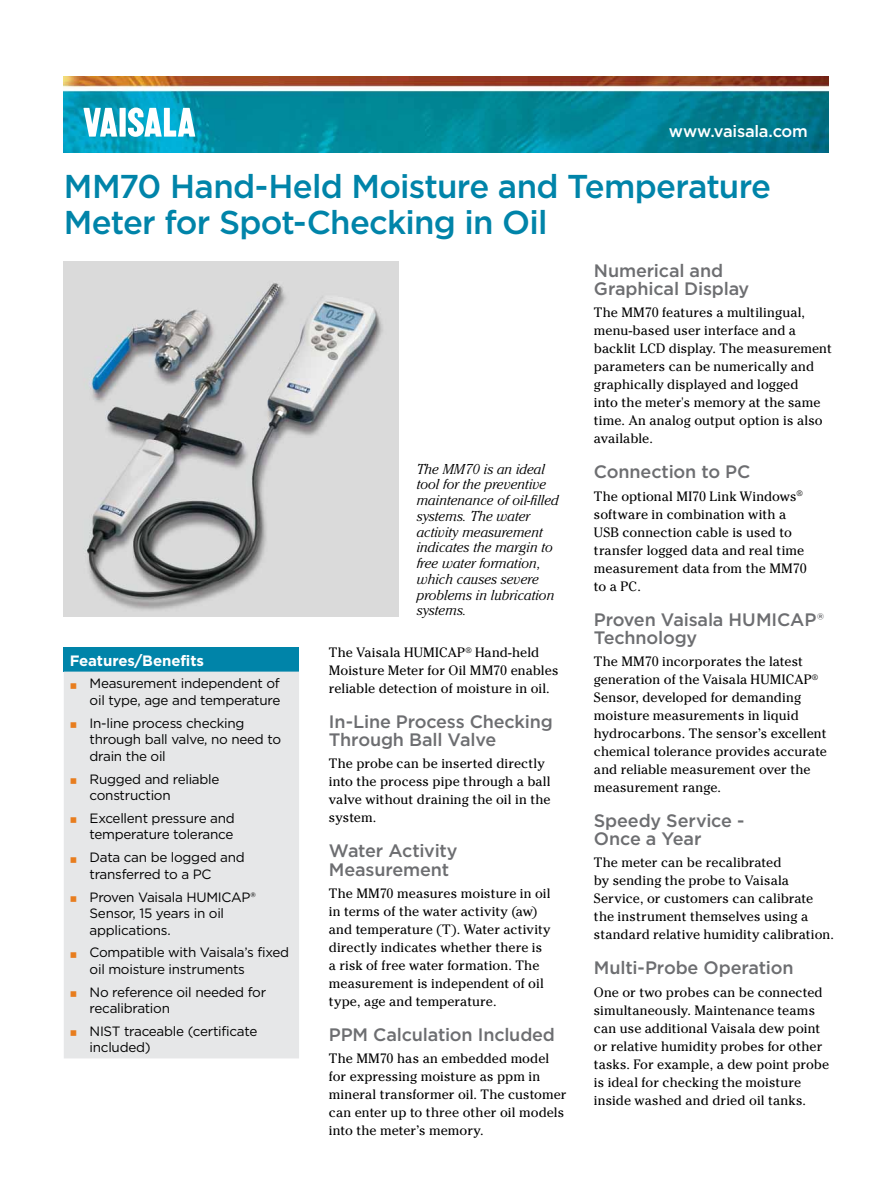
<style>
.page{position:relative;width:893px;height:1191px;background:#fff}
.page>*{position:absolute;margin:0;border:0;box-sizing:border-box;transform-origin:0 0}
.t1{font:500 33px/36px "Gotham";letter-spacing:-.025em;color:#0084a9}
.t2{font:500 18px/18px "Gotham";letter-spacing:-.01em;color:#6d6e71}
.t3{font:500 16.5px "Gotham";letter-spacing:-.015em;color:#fff}
.t4{font:700 15px "Gotham";letter-spacing:-.01em;color:#fff}
.t5{font:italic 300 14.25px/15.8px "Cheltenham Std";color:#000}
.t6{font:13.5px/18px "Cheltenham Std";letter-spacing:.005em;color:#000}
.t7{font:13.5px/16.5px "Gotham";letter-spacing:-.02em;color:#000}
.s1{font-family:"Arial";font-weight:700;font-size:21px;color:#e87d1e}
</style>
<div class="page">
<img style="left:64px;top:77px;width:765px;height:76px">
<svg style="left:83px;top:108px;width:34px;height:29px"></svg>
<div style="left:120px;top:108px;width:6px;height:29px;background:#fff"></div>
<svg style="left:128px;top:107px;width:67px;height:30px"></svg>
<div style="left:64px;top:647px;width:235px;height:24px;background:#0084a9"></div>
<div style="left:64px;top:671px;width:235px;height:387px;background:#e6e7e8"></div>
<img style="left:64px;top:261px;width:334px;height:356px">
<p class="t3" style="left:669px;top:120px;width:141px">www.vaisala.com</p>
<h1 class="t1" style="left:64px;top:167px;width:709px">MM70 Hand-Held Moisture and Temperature<br>Meter for Spot-Checking in Oil</h1>
<p class="t4" style="left:70px;top:650px;width:136px">Features/Benefits</p>
<p class="t7" style="left:70px;top:675px;width:212px;text-align:right"><span class="s1">▪</span> Measurement independent of oil type, age and temperature</p>
<p class="t7" style="left:90px;top:714px;width:193px;text-indent:-20px"><span class="s1">▪</span> In-line process checking through ball valve, no need to drain the oil</p>
<p class="t7" style="left:90px;top:770px;width:131px;text-indent:-20px"><span class="s1">▪</span> Rugged and reliable construction</p>
<p class="t7" style="left:70px;top:809px;width:166px;text-align:right"><span class="s1">▪</span> Excellent pressure and temperature tolerance</p>
<p class="t7" style="left:90px;top:849px;width:157px;text-indent:-20px"><span class="s1">▪</span> Data can be logged and transferred to a PC</p>
<p class="t7" style="left:90px;top:888px;width:168px;text-indent:-20px"><span class="s1">▪</span> Proven Vaisala HUMICAP®<br>Sensor, 15 years in oil applications.</p>
<p class="t7" style="left:90px;top:944px;width:201px;text-indent:-20px"><span class="s1">▪</span> Compatible with Vaisala’s fixed oil moisture instruments</p>
<p class="t7" style="left:90px;top:983px;width:178px;text-indent:-20px"><span class="s1">▪</span> No reference oil needed for recalibration</p>
<p class="t7" style="left:90px;top:1022px;width:169px;text-indent:-20px"><span class="s1">▪</span> NIST traceable (certificate included)</p>
<p class="t5" style="left:417px;top:461px;width:144px">The MM70 is an ideal tool for the preventive maintenance of oil-filled systems. The water activity measurement indicates the margin to free water formation, which causes severe problems in lubrication systems.</p>
<p class="t6" style="left:329px;top:643px;width:231px">The Vaisala HUMICAP<sup>®</sup> Hand-held<br>Moisture Meter for Oil MM70 enables reliable detection of moisture in oil.</p>
<h2 class="t2" style="left:329px;top:712px;width:226px">In-Line Process Checking<br>Through Ball Valve</h2>
<p class="t6" style="left:329px;top:755px;width:223px">The probe can be inserted directly into the process pipe through a ball valve without draining the oil in the system.</p>
<h2 class="t2" style="left:329px;top:842px;width:130px">Water Activity<br>Measurement</h2>
<p class="t6" style="left:329px;top:884px;width:223px">The MM70 measures moisture in oil in terms of the water activity (aw) and temperature (T). Water activity directly indicates whether there is a risk of free water formation. The measurement is independent of oil type, age and temperature.</p>
<h2 class="t2" style="left:329px;top:1025px;width:228px">PPM Calculation Included</h2>
<p class="t6" style="left:329px;top:1049px;width:239px">The MM70 has an embedded model for expressing moisture as ppm in mineral transformer oil. The customer can enter up to three other oil models into the meter’s memory.</p>
<h2 class="t2" style="left:594px;top:261px;width:157px">Numerical and<br>Graphical Display</h2>
<p class="t6" style="left:594px;top:304px;width:240px">The MM70 features a multilingual, menu-based user interface and a backlit LCD display. The measurement parameters can be numerically and graphically displayed and logged<br>into the meter's memory at the same time. An analog output option is also available.</p>
<h2 class="t2" style="left:594px;top:463px;width:158px">Connection to PC</h2>
<p class="t6" style="left:594px;top:487px;width:214px">The optional MI70 Link Windows<sup>® </sup>software in combination with a<br>USB connection cable is used to transfer logged data and real time measurement data from the MM70 to a PC.</p>
<h2 class="t2" style="left:594px;top:610px;width:232px">Proven Vaisala HUMICAP®<br>Technology</h2>
<p class="t6" style="left:594px;top:652px;width:235px">The MM70 incorporates the latest generation of the Vaisala HUMICAP<sup>® </sup>Sensor, developed for demanding moisture measurements in liquid hydrocarbons. The sensor’s excellent chemical tolerance provides accurate and reliable measurement over the measurement range.</p>
<h2 class="t2" style="left:594px;top:811px;width:152px">Speedy Service -<br>Once a Year</h2>
<p class="t6" style="left:594px;top:853px;width:242px">The meter can be recalibrated<br>by sending the probe to Vaisala Service, or customers can calibrate the instrument themselves using a standard relative humidity calibration.</p>
<h2 class="t2" style="left:594px;top:958px;width:201px">Multi-Probe Operation</h2>
<p class="t6" style="left:594px;top:983px;width:237px">One or two probes can be connected simultaneously. Maintenance teams can use additional Vaisala dew point or relative humidity probes for other tasks. For example, a dew point probe is ideal for checking the moisture inside washed and dried oil tanks.</p>
</div>
